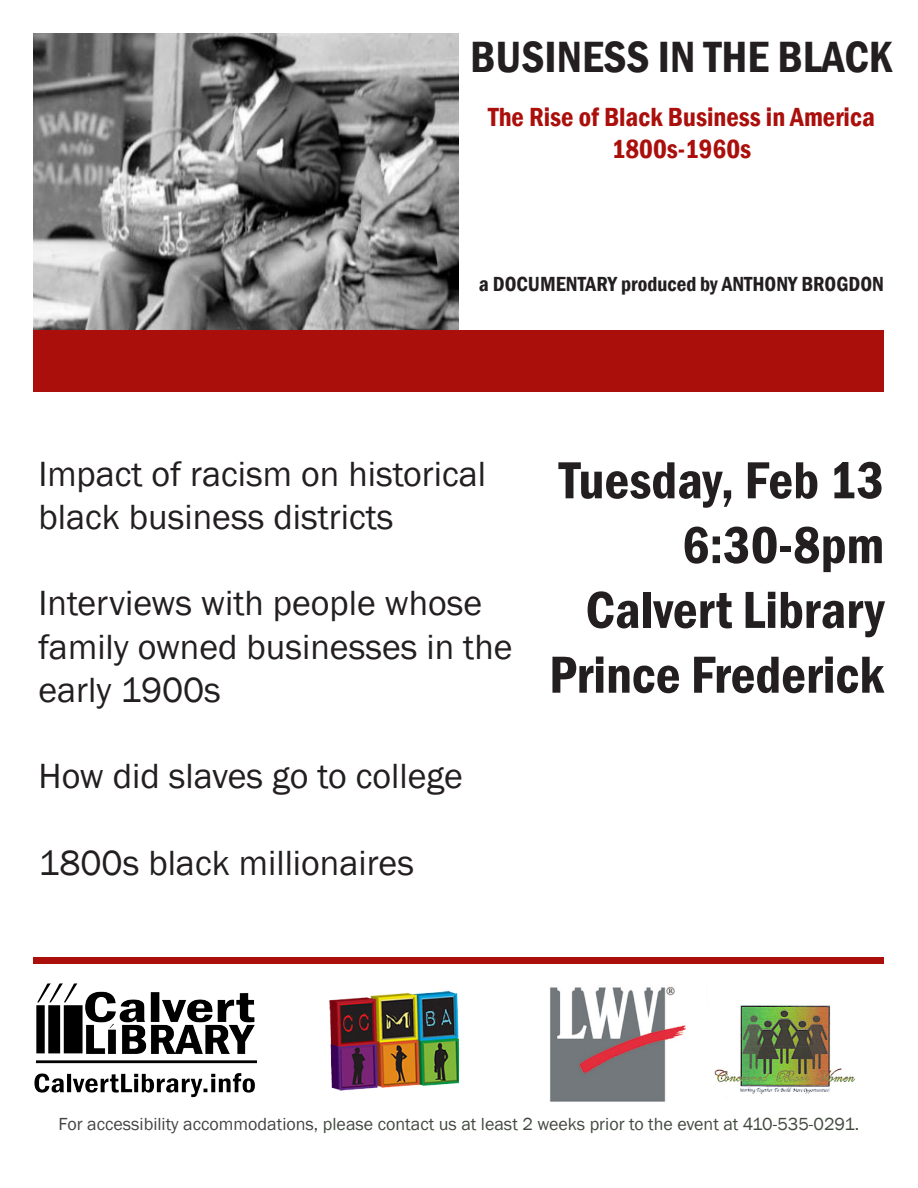
<style>
.page{position:relative;width:918px;height:1188px;background:#fff}
.page>*{position:absolute;margin:0;border:0;box-sizing:border-box;transform-origin:0 0}
.t1{font:600 condensed 54px/64.8px "Franklin Gothic";color:#231f20;text-align:right}
.t2{font:600 condensed 45px "Franklin Gothic";color:#231f20}
.t3{font:36px/43.2px "Franklin Gothic";color:#231f20}
.t4{font:600 condensed 27px "Franklin Gothic";color:#ab0f0c}
.t5{font:600 condensed 21px "Franklin Gothic";color:#231f20}
.t6{font:18px "Franklin Gothic";color:#424a3f}
.s1{color:#444}
</style>
<div class="page">
<img style="left:34px;top:34px;width:425px;height:296px">
<img style="left:34px;top:983px;width:223px;height:115px">
<img style="left:329px;top:990px;width:130px;height:101px">
<img style="left:550px;top:986px;width:136px;height:116px">
<img style="left:714px;top:1005px;width:142px;height:89px">
<div style="left:34px;top:330px;width:850px;height:62px;background:#ab0f0c"></div>
<div style="left:34px;top:957px;width:850px;height:7px;background:#ab0f0c"></div>
<p class="t2" style="left:470px;top:27px;width:424px">BUSINESS IN THE BLACK</p>
<p class="t4" style="left:488px;top:99px;width:388px">The Rise of Black Business in America</p>
<p class="t4" style="left:612px;top:131px;width:141px">1800s-1960s</p>
<p class="t5" style="left:479px;top:270px;width:406px">a DOCUMENTARY produced by ANTHONY BROGDON</p>
<p class="t3" style="left:39px;top:453px;width:449px">Impact of racism on historical black business districts</p>
<p class="t3" style="left:39px;top:582px;width:476px">Interviews with people whose family owned businesses in the early 1900s</p>
<p class="t3" style="left:39px;top:755px;width:426px">How did slaves go to college</p>
<p class="t3" style="left:39px;top:842px;width:377px">1800s black millionaires</p>
<p class="t1" style="left:559px;top:447px;width:327px">Tuesday, Feb 13</p>
<p class="t1" style="left:682px;top:512px;width:204px">6:30-8pm</p>
<p class="t1" style="left:549px;top:577px;width:337px">Calvert Library<br>Prince Frederick</p>
<p class="t6" style="left:59px;top:1113px;width:802px"><span class="s1">For accessibility accommodations,</span> please contact us at least 2 weeks prior to the event at 410-535-0291.</p>
</div>
